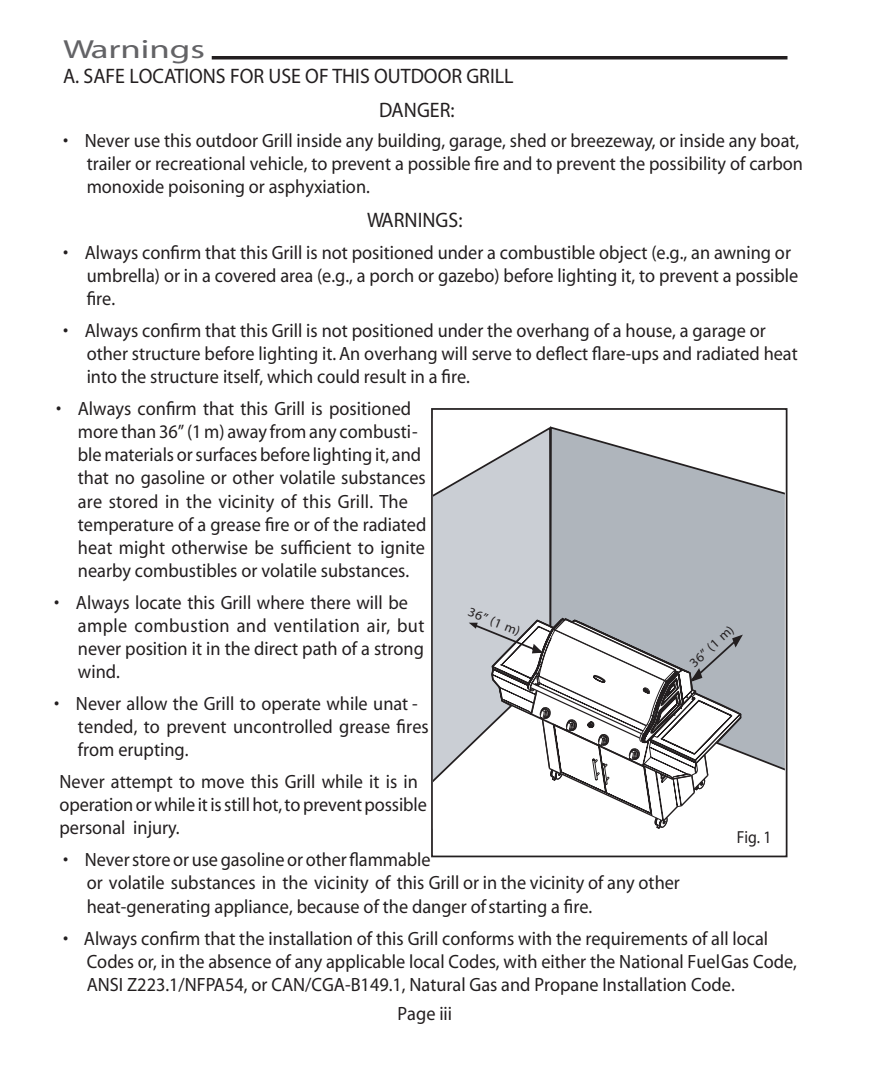
<style>
.page{position:relative;width:882px;height:1071px;background:#fff}
.page>*{position:absolute;margin:0;border:0;box-sizing:border-box;transform-origin:0 0}
.t1{font:italic 26.25px "Times";color:#636366;scale:1.4 1}
.t2{font:700 21px/34.1px "Times";color:#231f20;scale:.95 1}
.t3{font:19.25px/23.1px "Times";color:#231f20;scale:.95 1}
.t4{font:17.5px "Helvetica";color:#231f20;scale:.9 1}
.t5{font:13.12px "Helvetica";color:#231f20;scale:1.05 1}
</style>
<div class="page">
<div style="left:431px;top:408px;width:357px;height:449px;border:2px solid #231f20"></div>
<svg style="left:211px;top:56px;width:577px;height:4px;background:#3e3b3c"></svg>
<div style="left:433px;top:418px;width:352px;height:411px;background:#fff"></div>
<svg style="left:433px;top:427px;width:116px;height:355px"></svg>
<svg style="left:549px;top:426px;width:236px;height:345px"></svg>
<svg style="left:469px;top:618px;width:274px;height:211px"></svg>
<h1 class="t1" style="left:63px;top:36px;width:103px">Warnings</h1>
<p class="t2" style="left:379px;top:60px;width:143px;text-indent:-316px">A. SAFE LOCATIONS FOR USE OF THIS OUTDOOR GRILL<br>DANGER:</p>
<p class="t3" style="left:87px;top:130px;width:755px;text-indent:-24px">• Never use this outdoor Grill inside any building, garage, shed or breezeway, or inside any boat, trailer or recreational vehicle, to prevent a possible fire and to prevent the possibility of carbon monoxide poisoning or asphyxiation.</p>
<p class="t2" style="left:367px;top:204px;width:102px">WARNINGS:</p>
<p class="t3" style="left:87px;top:242px;width:751px;text-indent:-24px">• Always confirm that this Grill is not positioned under a combustible object (e.g., an awning or umbrella) or in a covered area (e.g., a porch or gazebo) before lighting it, to prevent a possible fire.</p>
<p class="t3" style="left:87px;top:320px;width:750px;text-indent:-24px">• Always confirm that this Grill is not positioned under the overhang of a house, a garage or other structure before lighting it. An overhang will serve to deflect flare-ups and radiated heat into the structure itself, which could result in a fire.</p>
<p class="t3" style="left:78px;top:398px;width:368px;text-indent:-22px">• Always confirm that this Grill is positioned more than 36”(1 m) away from any combusti&shy;ble materials orsurfaces before lighting it, and that no gasoline or other volatile substances are stored in the vicinity of this Grill. The temperature of a grease fire or of the radiated heat might otherwise be sufficient to ignite nearby combustibles or volatile substances.</p>
<p class="t3" style="left:78px;top:592px;width:366px;text-indent:-24px">• Always locate this Grill where there will be ample combustion and ventilation air, but never position it in the direct path of a strong wind.</p>
<p class="t3" style="left:78px;top:693px;width:371px;text-indent:-24px">• Never allow the Grill to operate while unat - tended, to prevent uncontrolled grease fires from erupting.</p>
<p class="t3" style="left:59px;top:771px;width:388px">Never attempt to move this Grill while it is in operationorwhile itisstillhot,topreventpossible personal injury.</p>
<p class="t3" style="left:87px;top:849px;width:626px;text-indent:-24px">• Neverstore or use gasoline or other flammable<br>or volatile substances in the vicinity of this Grill or in the vicinity of any other heat-generating appliance, because of the danger of starting a fire.</p>
<p class="t3" style="left:87px;top:927px;width:749px;text-indent:-24px">• Always confirm that the installation of this Grill conforms with the requirements of all local<br>Codes or, in the absence of any applicable local Codes, with either the National Fuel Gas Code,<br>ANSI Z223.1/NFPA54, or CAN/CGA-B149.1, Natural Gas and Propane Installation Code.</p>
<p class="t3" style="left:398px;top:1002px;width:59px">Page iii</p>
<p class="t5" style="left:471px;top:605px;width:54px;rotate:22deg">36” (1 m)</p>
<p class="t5" style="left:687px;top:661px;width:54px;rotate:-43deg">”63 (1 m)</p>
<p class="t4" style="left:737px;top:828px;width:40px">Fig. 1</p>
</div>
